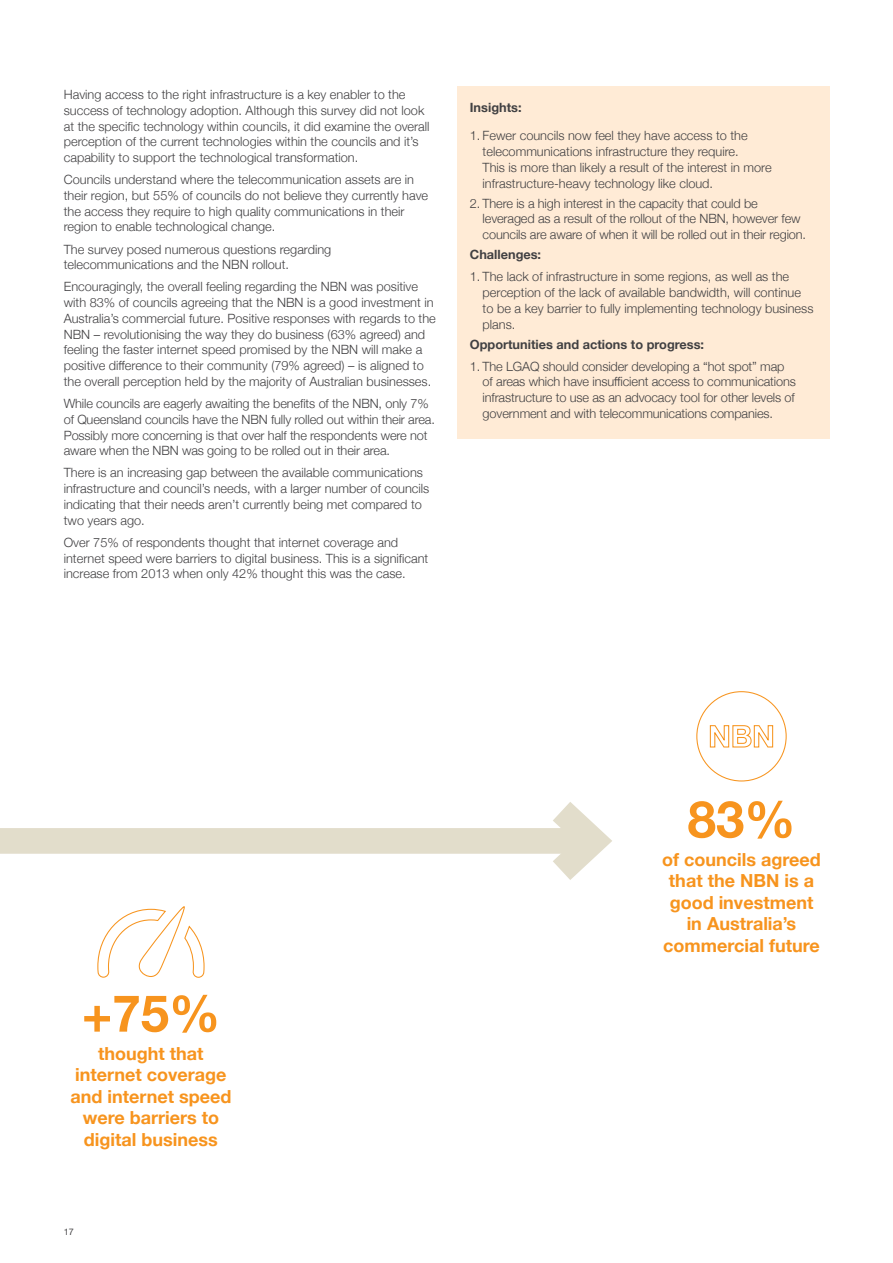
<style>
.page{position:relative;width:893px;height:1263px;background:#fff}
.page>*{position:absolute;margin:0;border:0;box-sizing:border-box;transform-origin:0 0}
.t1{font:700 51px "Helvetica Neue";color:#f7941e}
.t2{font:700 18px/21.6px "Helvetica Neue";color:#f7941e;text-align:center}
.t3{font:300 12.75px/15.8px "Helvetica Neue";color:#414042}
.t4{font:700 12.75px "Helvetica Neue";color:#414042}
.t5{font:9px "Helvetica Neue";color:#414042}
</style>
<div class="page">
<div style="left:0;top:828px;width:593px;height:26px;background:#e2ddcb"></div>
<svg style="left:525px;top:802px;width:87px;height:78px"></svg>
<div style="left:457px;top:87px;width:372px;height:352px;background:#ffebd6"></div>
<svg style="left:709px;top:725px;width:65px;height:23px"></svg>
<svg style="left:97px;top:906px;width:108px;height:72px"></svg>
<p class="t3" style="left:64px;top:86px;width:367px">Having access to the right infrastructure is a key enabler to the success of technology adoption. Although this survey did not look at the specific technology within councils, it did examine the overall perception of the current technologies within the councils and it’s capability to support the technological transformation.</p>
<p class="t3" style="left:64px;top:171px;width:366px">Councils understand where the telecommunication assets are in their region, but 55% of councils do not believe they currently have the access they require to high quality communications in their region to enable technological change.</p>
<p class="t3" style="left:64px;top:240px;width:269px">The survey posed numerous questions regarding telecommunications and the NBN rollout.</p>
<p class="t3" style="left:64px;top:278px;width:374px">Encouragingly, the overall feeling regarding the NBN was positive with 83% of councils agreeing that the NBN is a good investment in Australia’s commercial future. Positive responses with regards to the NBN – revolutionising the way they do business (63% agreed) and feeling the faster internet speed promised by the NBN will make a positive difference to their community (79% agreed) – is aligned to the overall perception held by the majority of Australian businesses.</p>
<p class="t3" style="left:64px;top:395px;width:373px">While councils are eagerly awaiting the benefits of the NBN, only 7% of Queensland councils have the NBN fully rolled out within their area.<br>Possibly more concerning is that over half the respondents were not aware when the NBN was going to be rolled out in their area.</p>
<p class="t3" style="left:64px;top:464px;width:367px">There is an increasing gap between the available communications infrastructure and council’s needs, with a larger number of councils indicating that their needs aren’t currently being met compared to two years ago.</p>
<p class="t3" style="left:64px;top:534px;width:366px">Over 75% of respondents thought that internet coverage and internet speed were barriers to digital business. This is a significant increase from 2013 when only 42% thought this was the case.</p>
<p class="t4" style="left:470px;top:97px;width:53px">Insights:</p>
<p class="t3" style="left:483px;top:127px;width:291px;text-indent:-13px">1. Fewer councils now feel they have access to the telecommunications infrastructure they require.<br>This is more than likely a result of the interest in more infrastructure-heavy technology like cloud.</p>
<p class="t3" style="left:483px;top:194px;width:325px;text-indent:-13px">2. There is a high interest in the capacity that could be leveraged as a result of the rollout of the NBN, however few councils are aware of when it will be rolled out in their region.</p>
<p class="t4" style="left:470px;top:245px;width:73px">Challenges:</p>
<p class="t3" style="left:483px;top:268px;width:332px;text-indent:-13px">1. The lack of infrastructure in some regions, as well as the perception of the lack of available bandwidth, will continue to be a key barrier to fully implementing technology business plans.</p>
<p class="t4" style="left:470px;top:334px;width:236px">Opportunities and actions to progress:</p>
<p class="t3" style="left:483px;top:357px;width:315px;text-indent:-13px">1. The LGAQ should consider developing a “hot spot” map of areas which have insufficient access to communications infrastructure to use as an advocacy tool for other levels of government and with telecommunications companies.</p>
<h1 class="t1" style="left:82px;top:973px;width:140px">+75%</h1>
<h2 class="t2" style="left:70px;top:1043px;width:162px">thought that internet coverage and internet speed were barriers to digital business</h2>
<p class="t5" style="left:64px;top:1226px;width:12px">17</p>
<h1 class="t1" style="left:688px;top:779px;width:109px">83%</h1>
<h2 class="t2" style="left:662px;top:849px;width:160px">of councils agreed that the NBN is a good investment in Australia’s commercial future</h2>
</div>
